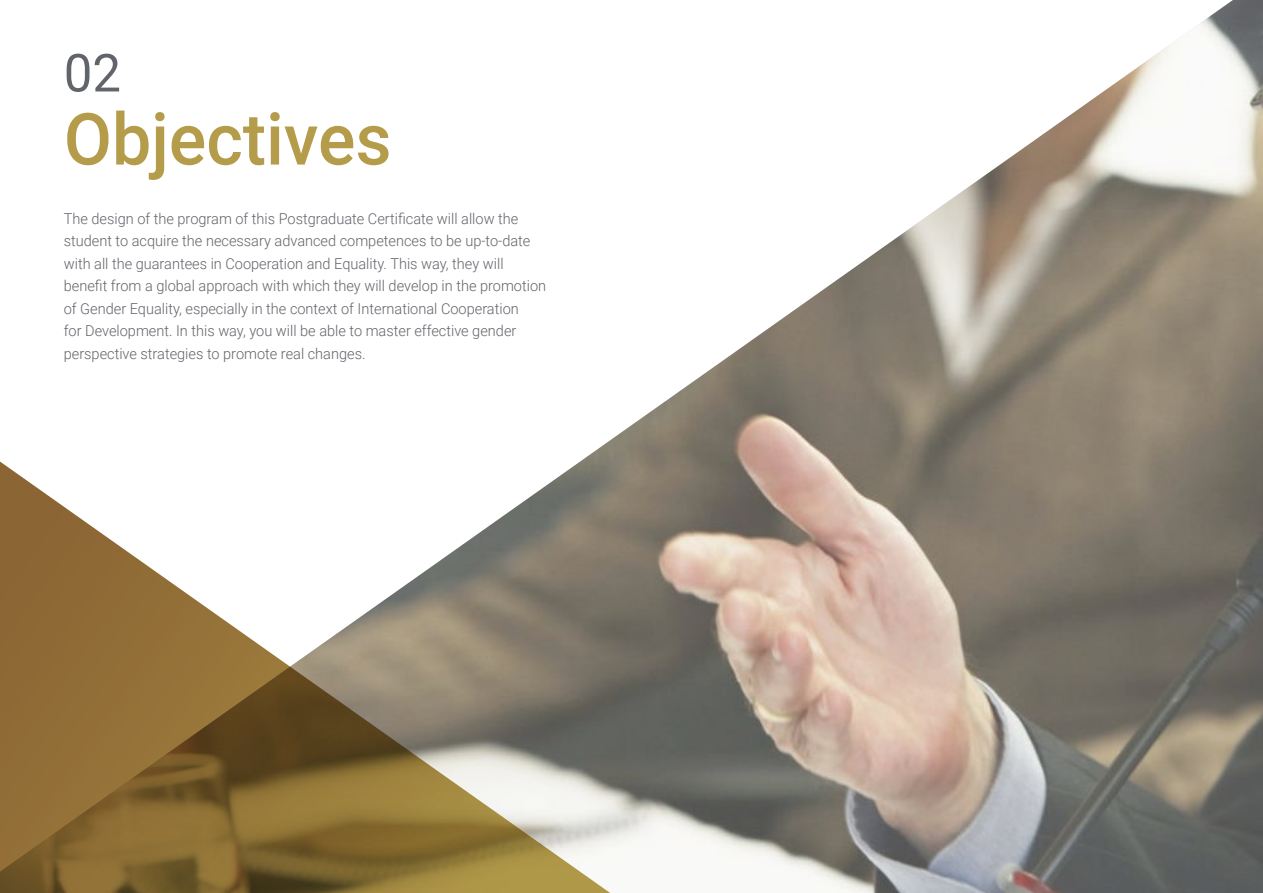
<style>
.page{position:relative;width:1263px;height:893px;background:#fff}
.page>*{position:absolute;margin:0;border:0;box-sizing:border-box;transform-origin:0 0}
.t1{font:500 72px "Roboto";color:#b49c4b}
.t2{font:52.5px "Roboto";color:#61646a}
.t3{font:300 15px/22.5px "Roboto";color:#61646a}
</style>
<div class="page">
<img style="left:602px;top:0;width:661px;height:893px">
<svg style="left:0;top:446px;width:640px;height:447px"></svg>
<h2 class="t2" style="left:64px;top:36px;width:59px">02</h2>
<h1 class="t1" style="left:64px;top:89px;width:329px">Objectives</h1>
<p class="t3" style="left:64px;top:207px;width:484px">The design of the program of this Postgraduate Certificate will allow the student to acquire the necessary advanced competences to be up-to-date with all the guarantees in Cooperation and Equality. This way, they will benefit from a global approach with which they will develop in the promotion of Gender Equality, especially in the context of International Cooperation<br>for Development. In this way, you will be able to master effective gender perspective strategies to promote real changes.</p>
</div>
